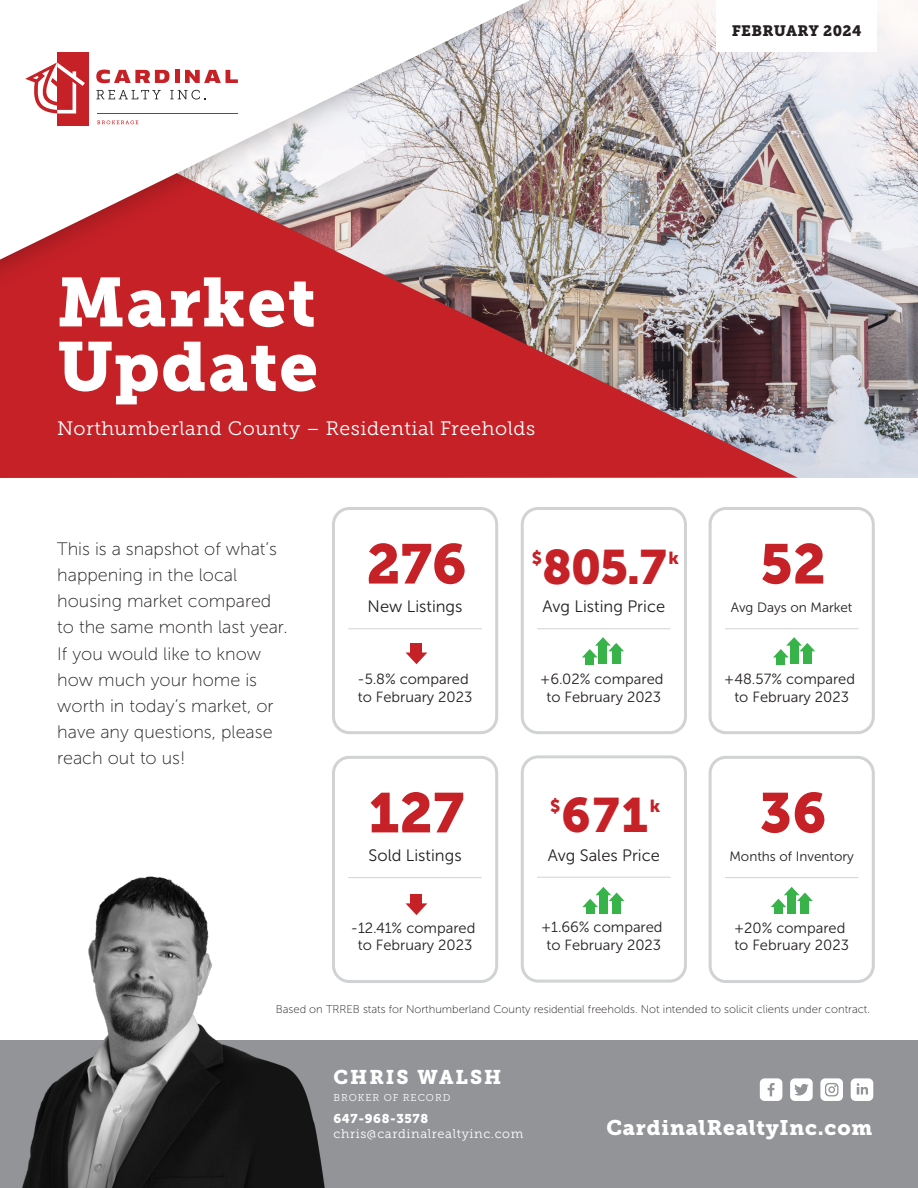
<style>
.page{position:relative;width:918px;height:1188px;background:#fff}
.page>*{position:absolute;margin:0;border:0;box-sizing:border-box;transform-origin:0 0}
.t1{font:68.55px/64.3px "Museo Slab 900";letter-spacing:.025em;color:#fff}
.t2{font:55.5px "Museo Sans 900";color:#c52127}
.t3{font:55.5px "Museo Slab 900";color:#c52127}
.t4{font:48px "Museo Sans 900";letter-spacing:.005em;color:#c52127}
.t5{font:21px "Museo Slab 900";letter-spacing:.04em;color:#fff}
.t6{font:19.65px "Museo Slab 900";letter-spacing:.1em;color:#fff}
.t7{font:19.5px "Museo Slab 300";letter-spacing:.025em;color:#fff}
.t8{font:18px/26.1px "Museo Sans 100";color:#231f20}
.t9{font:17.25px "Museo Sans 900";color:#c52127}
.t10{font:16.5px "Museo Sans 300";color:#231f20}
.t11{font:15px "Museo Slab 900";letter-spacing:.025em;color:#231f20}
.t12{font:14.7px/17.7px "Museo Sans 300";color:#231f20;text-align:center}
.t13{font:13.5px "Museo Sans 300";color:#231f20}
.t14{font:12.75px "Museo Slab 300";letter-spacing:.05em;color:#fff}
.t15{font:12.75px "Museo Slab 900";letter-spacing:.05em;color:#fff}
.t16{font:11.25px "Museo Sans 100";color:#231f20}
.t17{font:9.9px "Museo Slab 300";letter-spacing:.095em;color:#fff}
</style>
<div class="page">
<img style="left:583px;top:0;width:335px;height:478px">
<svg style="left:0;top:86px;width:798px;height:392px;fill:#c52127"></svg>
<div style="left:716px;top:0;width:161px;height:52px;background:#fff"></div>
<img style="left:0;top:0;width:583px;height:302px">
<svg style="left:0;top:0;width:531px;height:260px"></svg>
<div style="left:57px;top:52px;width:32px;height:74px;background:#c52127"></div>
<svg style="left:96px;top:70px;width:73px;height:13px"></svg>
<hr style="left:175px;top:70px;width:4px;height:13px;background:#c52127">
<svg style="left:185px;top:70px;width:53px;height:13px"></svg>
<svg style="left:96px;top:90px;width:65px;height:9px"></svg>
<svg style="left:170px;top:90px;width:35px;height:10px"></svg>
<svg style="left:97px;top:120px;width:41px;height:4px"></svg>
<hr style="left:97px;top:113px;width:141px;height:1px;background:#c52127">
<svg style="left:25px;top:63px;width:60px;height:51px"></svg>
<div style="left:0;top:1041px;width:918px;height:147px;background:#929497"></div>
<div style="left:332px;top:507px;width:166px;height:227px;border:3px solid #d0d2d3;border-radius:16px"></div>
<hr style="left:348px;top:628px;width:134px;height:1px;background:#d0d2d3">
<div style="left:332px;top:756px;width:166px;height:227px;border:3px solid #d0d2d3;border-radius:16px"></div>
<hr style="left:348px;top:877px;width:134px;height:1px;background:#d0d2d3">
<div style="left:709px;top:507px;width:166px;height:227px;border:3px solid #d0d2d3;border-radius:16px"></div>
<hr style="left:725px;top:628px;width:133px;height:1px;background:#d0d2d3">
<div style="left:709px;top:756px;width:166px;height:227px;border:3px solid #d0d2d3;border-radius:16px"></div>
<hr style="left:725px;top:877px;width:133px;height:1px;background:#d0d2d3">
<div style="left:521px;top:507px;width:166px;height:227px;border:3px solid #d0d2d3;border-radius:16px"></div>
<hr style="left:537px;top:628px;width:134px;height:1px;background:#d0d2d3">
<div style="left:521px;top:755px;width:166px;height:228px;border:3px solid #d0d2d3;border-radius:16px"></div>
<hr style="left:537px;top:877px;width:134px;height:1px;background:#d0d2d3">
<svg style="left:406px;top:653px;width:21px;height:11px"></svg>
<div style="left:410px;top:643px;width:12px;height:12px;background:#c52127"></div>
<svg style="left:406px;top:903px;width:21px;height:12px"></svg>
<div style="left:410px;top:894px;width:12px;height:12px;background:#c52127"></div>
<div style="left:851px;top:1078px;width:22px;height:23px;background:#fff;border-radius:5px"></div>
<svg style="left:857px;top:1083px;width:11px;height:12px"></svg>
<div style="left:820px;top:1078px;width:23px;height:23px;background:#fff;border-radius:5px"></div>
<svg style="left:825px;top:1083px;width:13px;height:13px"></svg>
<div style="left:790px;top:1078px;width:23px;height:23px;background:#fff;border-radius:5px"></div>
<svg style="left:794px;top:1084px;width:15px;height:12px"></svg>
<div style="left:760px;top:1078px;width:22px;height:23px;background:#fff;border-radius:5px"></div>
<svg style="left:768px;top:1083px;width:7px;height:13px"></svg>
<img style="left:0;top:870px;width:383px;height:318px">
<div style="left:777px;top:656px;width:8px;height:8px;background:#37b34a"></div>
<div style="left:803px;top:651px;width:9px;height:13px;background:#37b34a"></div>
<svg style="left:773px;top:637px;width:42px;height:21px"></svg>
<div style="left:790px;top:646px;width:8px;height:18px;background:#37b34a"></div>
<div style="left:586px;top:906px;width:8px;height:8px;background:#37b34a"></div>
<div style="left:612px;top:900px;width:9px;height:14px;background:#37b34a"></div>
<svg style="left:582px;top:887px;width:42px;height:20px"></svg>
<div style="left:599px;top:895px;width:9px;height:19px;background:#37b34a"></div>
<div style="left:774px;top:906px;width:9px;height:8px;background:#37b34a"></div>
<div style="left:801px;top:900px;width:8px;height:14px;background:#37b34a"></div>
<svg style="left:771px;top:887px;width:42px;height:20px"></svg>
<div style="left:787px;top:895px;width:9px;height:19px;background:#37b34a"></div>
<div style="left:585px;top:656px;width:9px;height:8px;background:#37b34a"></div>
<div style="left:612px;top:651px;width:9px;height:13px;background:#37b34a"></div>
<svg style="left:582px;top:637px;width:42px;height:21px"></svg>
<div style="left:599px;top:646px;width:8px;height:18px;background:#37b34a"></div>
<p class="t11" style="left:732px;top:22px;width:131px">FEBRUARY 2024</p>
<h1 class="t1" style="left:57px;top:271px;width:262px">Market<br>Update</h1>
<p class="t7" style="left:57px;top:417px;width:480px">Northumberland County – Residential Freeholds</p>
<p class="t8" style="left:57px;top:536px;width:232px">This is a snapshot of what’s happening in the local housing market compared to the same month last year.<br>If you would like to know how much your home is worth in today’s market, or have any questions, please reach out to us!</p>
<h2 class="t3" style="left:367px;top:532px;width:101px">276</h2>
<p class="t10" style="left:368px;top:598px;width:96px">New Listings</p>
<p class="t12" style="left:357px;top:670px;width:116px;text-align:left">-5.8% compared to February 2023</p>
<h2 class="t2" style="left:369px;top:781px;width:97px">127</h2>
<p class="t10" style="left:369px;top:847px;width:95px">Sold Listings</p>
<p class="t12" style="left:351px;top:919px;width:126px">-12.41% compared to February 2023</p>
<p class="t9" style="left:532px;top:548px;width:12px">$</p>
<h3 class="t4" style="left:542px;top:539px;width:126px">805.7</h3>
<p class="t9" style="left:668px;top:548px;width:12px">k</p>
<p class="t10" style="left:543px;top:598px;width:124px">Avg Listing Price</p>
<p class="t12" style="left:540px;top:670px;width:125px">+6.02% compared to February 2023</p>
<p class="t9" style="left:550px;top:797px;width:12px">$</p>
<h3 class="t4" style="left:561px;top:788px;width:89px">671</h3>
<p class="t9" style="left:650px;top:797px;width:12px">k</p>
<p class="t10" style="left:548px;top:846px;width:114px">Avg Sales Price</p>
<p class="t12" style="left:541px;top:919px;width:123px">+1.66% compared to February 2023</p>
<h2 class="t2" style="left:760px;top:533px;width:67px">52</h2>
<p class="t13" style="left:731px;top:600px;width:123px">Avg Days on Market</p>
<p class="t12" style="left:724px;top:670px;width:132px">+48.57% compared to February 2023</p>
<h2 class="t2" style="left:760px;top:781px;width:69px">36</h2>
<p class="t13" style="left:729px;top:849px;width:126px">Months of Inventory</p>
<p class="t12" style="left:734px;top:919px;width:116px;text-align:left">+20% compared to February 2023</p>
<p class="t16" style="left:276px;top:1003px;width:596px">Based on TRREB stats for Northumberland County residential freeholds. Not intended to solicit clients under contract.</p>
<p class="t6" style="left:333px;top:1066px;width:169px">CHRIS WALSH</p>
<p class="t17" style="left:333px;top:1092px;width:118px">BROKER OF RECORD</p>
<p class="t15" style="left:333px;top:1111px;width:96px">647-968-3578</p>
<p class="t14" style="left:333px;top:1127px;width:191px">chris@cardinalrealtyinc.com</p>
<p class="t5" style="left:606px;top:1115px;width:267px">CardinalRealtyInc.com</p>
</div>
